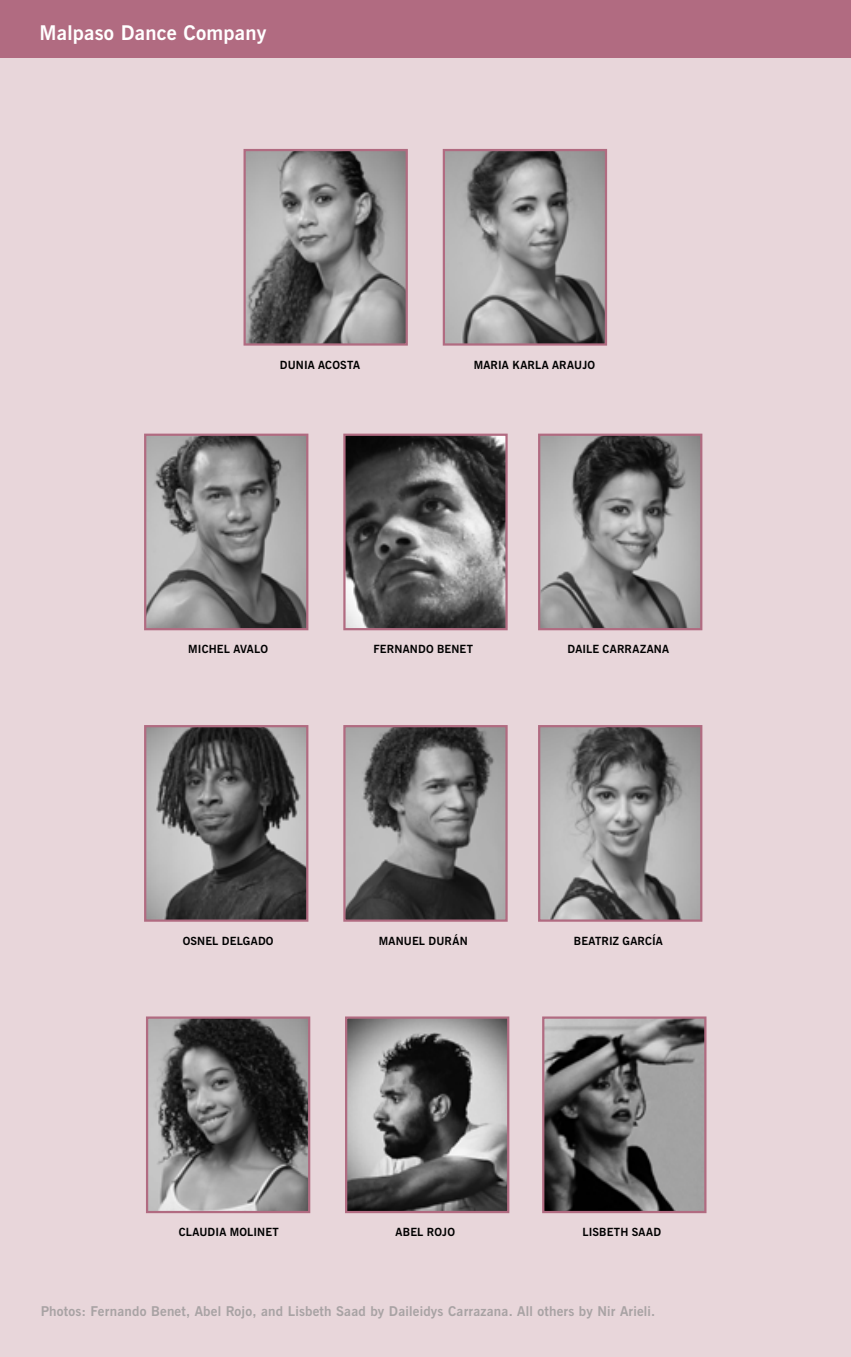
<style>
.page{position:relative;width:851px;height:1357px;background:#fff}
.page>*{position:absolute;margin:0;border:0;box-sizing:border-box;transform-origin:0 0}
.t1{font:700 20.25px "News Gothic BT";letter-spacing:.01em;color:#fff}
.t2{font:700 13.5px "News Gothic BT";letter-spacing:.015em;color:#8c8c8c}
.t3{font:700 11.25px "News Gothic BT";letter-spacing:.015em;color:#000}
</style>
<div class="page">
<div style="left:0;top:0;width:850px;height:59px;background:#b16b81"></div>
<div style="left:0;top:59px;width:850px;height:1298px;background:#e8d6da"></div>
<img style="left:246px;top:152px;width:159px;height:191px">
<div style="left:243px;top:149px;width:165px;height:197px;border:2px solid #b16b81"></div>
<img style="left:149px;top:1019px;width:158px;height:191px">
<div style="left:146px;top:1016px;width:164px;height:197px;border:2px solid #b16b81"></div>
<img style="left:147px;top:437px;width:158px;height:190px">
<div style="left:144px;top:434px;width:164px;height:196px;border:2px solid #b16b81"></div>
<img style="left:147px;top:728px;width:158px;height:191px">
<div style="left:144px;top:725px;width:164px;height:197px;border:2px solid #b16b81"></div>
<img style="left:446px;top:152px;width:158px;height:191px">
<div style="left:443px;top:149px;width:164px;height:197px;border:2px solid #b16b81"></div>
<img style="left:545px;top:1019px;width:158px;height:191px">
<div style="left:542px;top:1016px;width:164px;height:197px;border:2px solid #b16b81"></div>
<img style="left:348px;top:1019px;width:158px;height:191px">
<div style="left:345px;top:1016px;width:164px;height:197px;border:2px solid #b16b81"></div>
<img style="left:346px;top:437px;width:158px;height:190px">
<div style="left:343px;top:434px;width:164px;height:196px;border:2px solid #b16b81"></div>
<img style="left:346px;top:728px;width:158px;height:191px">
<div style="left:343px;top:725px;width:164px;height:197px;border:2px solid #b16b81"></div>
<img style="left:541px;top:437px;width:158px;height:190px">
<div style="left:538px;top:434px;width:164px;height:196px;border:2px solid #b16b81"></div>
<img style="left:541px;top:728px;width:158px;height:191px">
<div style="left:538px;top:725px;width:164px;height:197px;border:2px solid #b16b81"></div>
<h1 class="t1" style="left:40px;top:20px;width:228px">Malpaso Dance Company</h1>
<p class="t3" style="left:280px;top:358px;width:82px">DUNIA ACOSTA</p>
<p class="t3" style="left:473px;top:358px;width:123px">MARIA KARLA ARAUJO</p>
<p class="t3" style="left:188px;top:643px;width:81px">MICHEL AVALO</p>
<p class="t3" style="left:373px;top:643px;width:101px">FERNANDO BENET</p>
<p class="t3" style="left:567px;top:643px;width:103px">DAILE CARRAZANA</p>
<p class="t3" style="left:183px;top:934px;width:92px">OSNEL DELGADO</p>
<p class="t3" style="left:379px;top:934px;width:90px">MANUEL DURÁN</p>
<p class="t3" style="left:573px;top:934px;width:91px">BEATRIZ GARCÍA</p>
<p class="t3" style="left:179px;top:1225px;width:101px">CLAUDIA MOLINET</p>
<p class="t3" style="left:395px;top:1225px;width:61px">ABEL ROJO</p>
<p class="t3" style="left:582px;top:1225px;width:80px">LISBETH SAAD</p>
<p class="t2" style="left:40px;top:1303px;width:616px">Photos: Fernando Benet, Abel Rojo, and Lisbeth Saad by Daileidys Carrazana. All others by Nir Arieli.</p>
</div>
